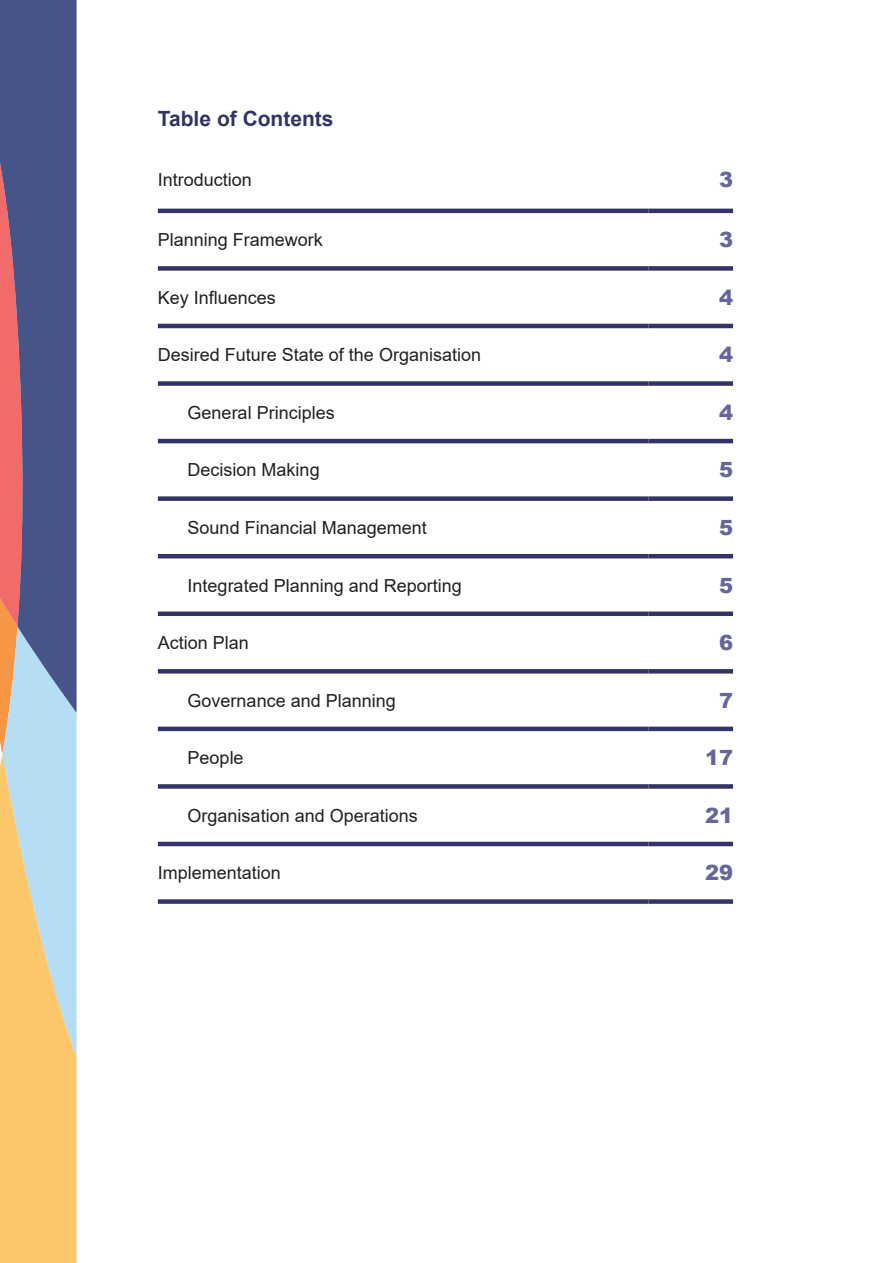
<style>
.page{position:relative;width:893px;height:1263px;background:#fff}
.page>*{position:absolute;margin:0;border:0;box-sizing:border-box;transform-origin:0 0}
.t1{font:900 21px "Arial";color:#669}
.t2{font:700 21px "Arial";color:#336}
.t3{font:18px "Arial";color:#231f20}
</style>
<div class="page">
<hr style="left:648px;top:209px;width:85px;height:4px;background:#336">
<div style="left:648px;top:266px;width:85px;height:5px;background:#336"></div>
<hr style="left:648px;top:324px;width:85px;height:4px;background:#336">
<div style="left:648px;top:381px;width:85px;height:5px;background:#336"></div>
<hr style="left:648px;top:439px;width:85px;height:4px;background:#336">
<div style="left:648px;top:496px;width:85px;height:5px;background:#336"></div>
<hr style="left:648px;top:554px;width:85px;height:4px;background:#336">
<div style="left:648px;top:611px;width:85px;height:5px;background:#336"></div>
<svg style="left:648px;top:669px;width:85px;height:4px"></svg>
<hr style="left:648px;top:727px;width:85px;height:4px;background:#336">
<div style="left:648px;top:784px;width:85px;height:5px;background:#336"></div>
<hr style="left:648px;top:842px;width:85px;height:4px;background:#336">
<div style="left:648px;top:899px;width:85px;height:5px;background:#336"></div>
<hr style="left:158px;top:209px;width:490px;height:4px;background:#336">
<div style="left:158px;top:266px;width:490px;height:5px;background:#336"></div>
<hr style="left:158px;top:324px;width:490px;height:4px;background:#336">
<div style="left:158px;top:381px;width:490px;height:5px;background:#336"></div>
<hr style="left:158px;top:439px;width:490px;height:4px;background:#336">
<div style="left:158px;top:496px;width:490px;height:5px;background:#336"></div>
<hr style="left:158px;top:554px;width:490px;height:4px;background:#336">
<div style="left:158px;top:611px;width:490px;height:5px;background:#336"></div>
<svg style="left:158px;top:669px;width:490px;height:4px;fill:#336"></svg>
<hr style="left:158px;top:727px;width:490px;height:4px;background:#336">
<div style="left:158px;top:784px;width:490px;height:5px;background:#336"></div>
<hr style="left:158px;top:842px;width:490px;height:4px;background:#336">
<div style="left:158px;top:899px;width:490px;height:5px;background:#336"></div>
<svg style="left:0;top:0;width:77px;height:1263px"></svg>
<p class="t2" style="left:158px;top:104px;width:177px">Table of Contents</p>
<p class="t3" style="left:158px;top:168px;width:96px">Introduction</p>
<p class="t1" style="left:719px;top:165px;width:16px">3</p>
<p class="t3" style="left:158px;top:227px;width:167px">Planning Framework</p>
<p class="t1" style="left:719px;top:224px;width:16px">3</p>
<p class="t3" style="left:158px;top:285px;width:120px">Key Influences</p>
<p class="t1" style="left:719px;top:282px;width:16px">4</p>
<p class="t3" style="left:158px;top:343px;width:325px">Desired Future State of the Organisation</p>
<p class="t1" style="left:719px;top:339px;width:16px">4</p>
<p class="t3" style="left:188px;top:400px;width:149px">General Principles</p>
<p class="t1" style="left:719px;top:397px;width:16px">4</p>
<p class="t3" style="left:188px;top:458px;width:134px">Decision Making</p>
<p class="t1" style="left:719px;top:455px;width:16px">5</p>
<p class="t3" style="left:188px;top:515px;width:241px">Sound Financial Management</p>
<p class="t1" style="left:719px;top:512px;width:16px">5</p>
<p class="t3" style="left:188px;top:573px;width:276px">Integrated Planning and Reporting</p>
<p class="t1" style="left:719px;top:570px;width:16px">5</p>
<p class="t3" style="left:158px;top:630px;width:93px">Action Plan</p>
<p class="t1" style="left:719px;top:627px;width:16px">6</p>
<p class="t3" style="left:188px;top:688px;width:210px">Governance and Planning</p>
<p class="t1" style="left:719px;top:685px;width:16px">7</p>
<p class="t3" style="left:188px;top:745px;width:58px">People</p>
<p class="t1" style="left:705px;top:742px;width:30px">17</p>
<p class="t3" style="left:188px;top:803px;width:232px">Organisation and Operations</p>
<p class="t1" style="left:705px;top:800px;width:30px">21</p>
<p class="t3" style="left:158px;top:861px;width:125px">Implementation</p>
<p class="t1" style="left:705px;top:857px;width:30px">29</p>
</div>
